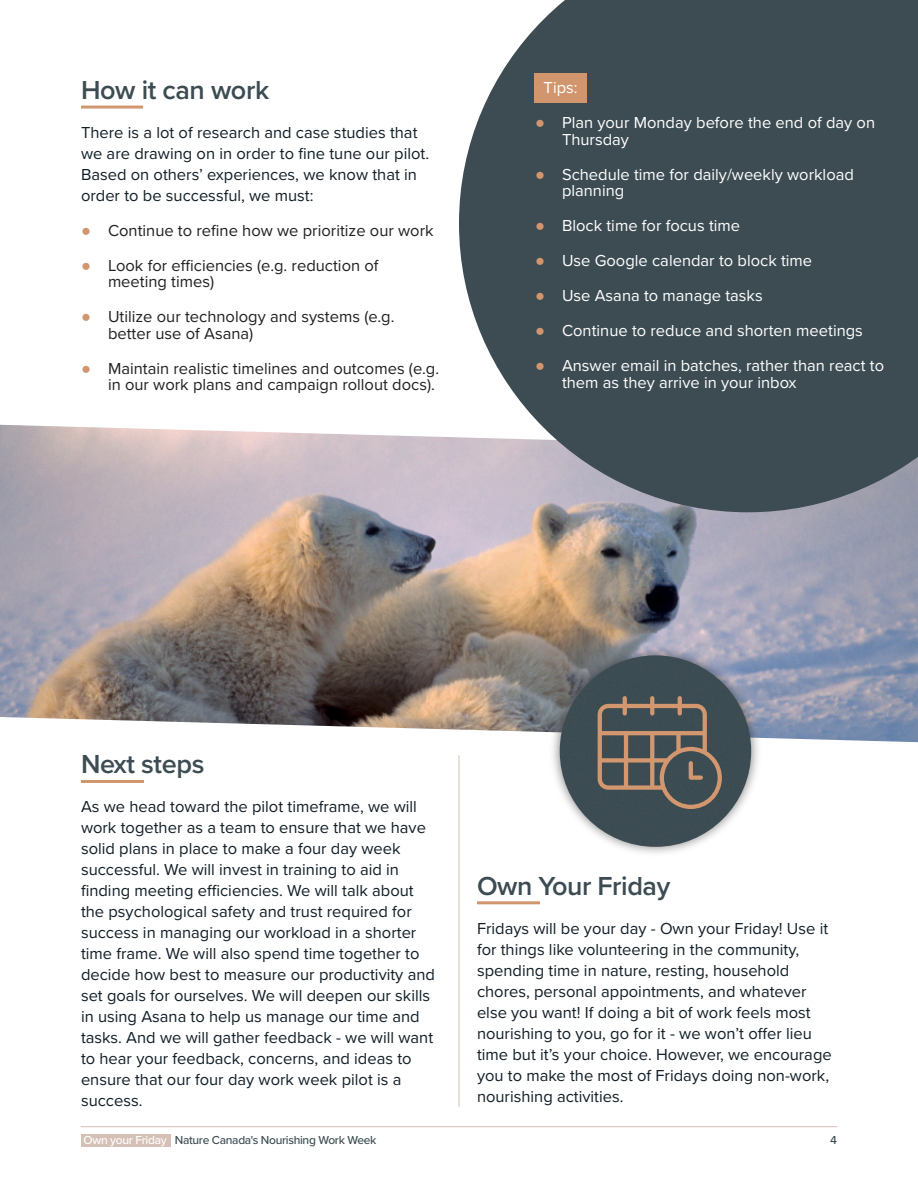
<style>
.page{position:relative;width:918px;height:1188px;background:#fff}
.page>*{position:absolute;margin:0;border:0;box-sizing:border-box;transform-origin:0 0}
.t1{font:600 27px "Proxima Nova";letter-spacing:-.015em;color:#3c4c52}
.t2{font:16.5px/21px "Proxima Nova";color:#111e27}
.t3{font:16.5px/16.5px "Proxima Nova";color:#fff}
.t4{font:16.5px/16.5px "Proxima Nova";color:#231f20}
.t5{font:500 12px "Proxima Nova";letter-spacing:-.025em;color:#3c4c52}
.s1{font-family:"Arial";color:#d2966e}
.s2{color:#fff}
</style>
<div class="page">
<hr style="left:81px;top:1126px;width:756px;height:1px;background:#d5c0b5">
<div style="left:81px;top:1134px;width:90px;height:13px;background:#d5c0b5"></div>
<hr style="left:81px;top:106px;width:62px;height:3px;background:#d2966e">
<img style="left:0;top:425px;width:918px;height:317px">
<hr style="left:459px;top:755px;width:1px;height:352px;background:#d5c0b5">
<hr style="left:81px;top:780px;width:63px;height:3px;background:#d2966e">
<hr style="left:477px;top:901px;width:63px;height:3px;background:#d2966e">
<img style="left:549px;top:645px;width:213px;height:208px">
<div style="left:560px;top:655px;width:191px;height:192px;background:#3c4c52;border-radius:50%"></div>
<svg style="left:598px;top:696px;width:124px;height:113px;background:#605e58"></svg>
<svg style="left:459px;top:0;width:459px;height:512px;background:#4f5c62"></svg>
<div style="left:535px;top:73px;width:52px;height:29px;background:#d2966e"></div>
<h1 class="t1" style="left:81px;top:78px;width:190px">How it can work</h1>
<p class="t2" style="left:81px;top:123px;width:350px">There is a lot of research and case studies that we are drawing on in order to fine tune our pilot.<br>Based on others’ experiences, we know that in order to be successful, we must:</p>
<p class="t4" style="left:81px;top:223px;width:354px"><span class="s1">●</span> Continue to refine how we prioritize our work</p>
<p class="t4" style="left:108px;top:258px;width:272px;text-indent:-27px"><span class="s1">●</span> Look for efficiencies (e.g. reduction of meeting times)</p>
<p class="t4" style="left:108px;top:309px;width:288px;text-indent:-27px"><span class="s1">●</span> Utilize our technology and systems (e.g. better use of Asana)</p>
<p class="t4" style="left:81px;top:361px;width:360px;text-align:right"><span class="s1">●</span> Maintain realistic timelines and outcomes (e.g. in our work plans and campaign rollout docs).</p>
<p class="t3" style="left:544px;top:80px;width:36px">Tips:</p>
<p class="t3" style="left:562px;top:115px;width:315px;text-indent:-27px"><span class="s1">●</span> Plan your Monday before the end of day on<br>Thursday</p>
<p class="t3" style="left:562px;top:167px;width:293px;text-indent:-27px"><span class="s1">●</span> Schedule time for daily/weekly workload planning</p>
<p class="t3" style="left:535px;top:218px;width:207px"><span class="s1">●</span> Block time for focus time</p>
<p class="t3" style="left:535px;top:253px;width:279px"><span class="s1">●</span> Use Google calendar to block time</p>
<p class="t3" style="left:535px;top:288px;width:229px"><span class="s1">●</span> Use Asana to manage tasks</p>
<p class="t3" style="left:535px;top:323px;width:329px"><span class="s1">●</span> Continue to reduce and shorten meetings</p>
<p class="t3" style="left:562px;top:358px;width:324px;text-indent:-27px"><span class="s1">●</span> Answer email in batches, rather than react to them as they arrive in your inbox</p>
<h1 class="t1" style="left:81px;top:752px;width:125px">Next steps</h1>
<p class="t2" style="left:81px;top:797px;width:355px">As we head toward the pilot timeframe, we will work together as a team to ensure that we have solid plans in place to make a four day week successful. We will invest in training to aid in finding meeting efficiencies. We will talk about the psychological safety and trust required for success in managing our workload in a shorter time frame. We will also spend time together to decide how best to measure our productivity and set goals for ourselves. We will deepen our skills in using Asana to help us manage our time and tasks. And we will gather feedback - we will want to hear your feedback, concerns, and ideas to ensure that our four day work week pilot is a success.</p>
<h1 class="t1" style="left:477px;top:873px;width:195px">Own Your Friday</h1>
<p class="t2" style="left:477px;top:918px;width:356px">Fridays will be your day - Own your Friday! Use it for things like volunteering in the community, spending time in nature, resting, household chores, personal appointments, and whatever else you want! If doing a bit of work feels most nourishing to you, go for it - we won’t offer lieu time but it’s your choice. However, we encourage you to make the most of Fridays doing non-work, nourishing activities.</p>
<p class="t5" style="left:84px;top:1134px;width:294px"><span class="s2">Own your Friday</span> Nature Canada's Nourishing Work Week</p>
<p class="t5" style="left:830px;top:1134px;width:8px">4</p>
</div>
